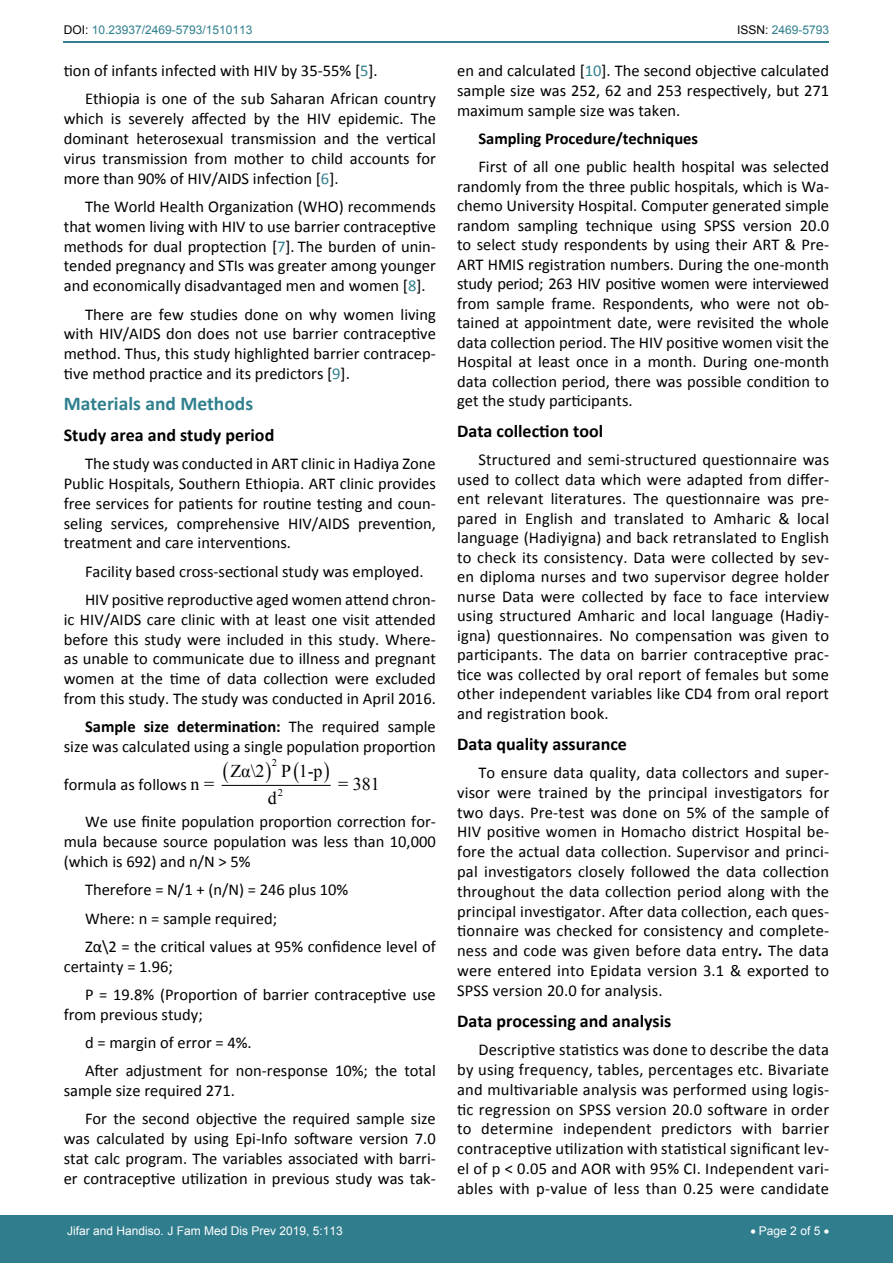
<style>
.page{position:relative;width:893px;height:1263px;background:#fff}
.page>*{position:absolute;margin:0;border:0;box-sizing:border-box;transform-origin:0 0}
.t1{font:700 19.5px "Calibri";color:#30808d}
.t2{font:700 18px "Calibri";color:#000}
.t3{font:18px "Times New Roman";color:#000}
.t4{font:16.5px/19.8px "Calibri";color:#000;text-align:justify}
.t5{font:700 16.5px "Calibri";color:#000}
.t6{font:12px "Arial";color:#fff}
.t7{font:12px "Arial";color:#30808d}
.t8{font:10.35px "Times New Roman";color:#000}
.s1{color:#000}
.s2{color:#30808d}
.s3{font-weight:700}
.s4{font-family:"Times New Roman";font-size:18px}
.s5{font-weight:700;font-style:italic}
</style>
<div class="page">
<hr style="left:64px;top:41px;width:765px;height:2px;background:#30808d">
<div style="left:0;top:1216px;width:893px;height:47px;background:#307d8d"></div>
<hr style="left:222px;top:785px;width:108px;height:1px;background:#000">
<p class="t7" style="left:64px;top:22px;width:190px"><span class="s1">DOI:</span> 10.23937/2469-5793/1510113</p>
<p class="t7" style="left:737px;top:22px;width:94px"><span class="s1">ISSN:</span> 2469-5793</p>
<p class="t4" style="left:85px;top:57px;width:352px;line-height:28.3px;text-indent:-21px">tion of infants infected with HIV by 35-55% [<span class="s2">5</span>].<br>Ethiopia is one of the sub Saharan African country</p>
<p class="t4" style="left:64px;top:109px;width:374px">which is severely affected by the HIV epidemic. The dominant heterosexual transmission and the vertical virus transmission from mother to child accounts for more than 90% of HIV/AIDS infection [<span class="s2">6</span>].</p>
<p class="t4" style="left:64px;top:197px;width:374px;text-indent:21px">The World Health Organization (WHO) recommends that women living with HIV to use barrier contraceptive methods for dual proptection [<span class="s2">7</span>]. The burden of unin&shy;tended pregnancy and STIs was greater among younger and economically disadvantaged men and women [<span class="s2">8</span>].</p>
<p class="t4" style="left:64px;top:304px;width:374px;text-indent:21px">There are few studies done on why women living with HIV/AIDS don does not use barrier contraceptive method. Thus, this study highlighted barrier contracep&shy;tive method practice and its predictors [<span class="s2">9</span>].</p>
<p class="t1" style="left:64px;top:391px;width:191px">Materials and Methods</p>
<p class="t2" style="left:64px;top:423px;width:212px">Study area and study period</p>
<p class="t4" style="left:64px;top:454px;width:374px;text-indent:21px">The study was conducted in ART clinic in Hadiya Zone Public Hospitals, Southern Ethiopia. ART clinic provides free services for patients for routine testing and coun&shy;seling services, comprehensive HIV/AIDS prevention, treatment and care interventions.</p>
<p class="t4" style="left:85px;top:557px;width:352px;line-height:28.3px">Facility based cross-sectional study was employed.<br>HIV positive reproductive aged women attend chron-</p>
<p class="t4" style="left:64px;top:609px;width:374px">ic HIV/AIDS care clinic with at least one visit attended before this study were included in this study. Where&shy;as unable to communicate due to illness and pregnant women at the time of data collection were excluded from this study. The study was conducted in April 2016.</p>
<p class="t4" style="left:64px;top:717px;width:374px;text-align:right"><span class="s3">Sample size determination:</span> The required sample size was calculated using a single population proportion</p>
<p class="t4" style="left:64px;top:775px;width:152px">formula as follows <span class="s4">n =</span></p>
<p class="t8" style="left:272px;top:756px;width:7px">2</p>
<p class="t3" style="left:230px;top:759px;width:94px">Zα\2 P 1-p</p>
<p class="t3" style="left:338px;top:772px;width:43px">= 381</p>
<p class="t8" style="left:278px;top:785px;width:7px">2</p>
<p class="t3" style="left:268px;top:786px;width:11px">d</p>
<p class="t4" style="left:64px;top:812px;width:374px;text-indent:21px">We use finite population proportion correction for&shy;mula because source population was less than 10,000 (which is 692) and n/N &gt; 5%</p>
<p class="t4" style="left:85px;top:875px;width:352px;line-height:28.3px;text-align:left">Therefore = N/1 + (n/N) = 246 plus 10%<br>Where: n = sample required;<br>Zα\2 = the critical values at 95% confidence level of</p>
<p class="t4" style="left:85px;top:952px;width:352px;line-height:28.3px;text-indent:-21px">certainty = 1.96;<br>P = 19.8% (Proportion of barrier contraceptive use</p>
<p class="t4" style="left:85px;top:1000px;width:352px;line-height:28.3px;text-align:left;text-indent:-21px">from previous study;<br>d = margin of error = 4%.<br>After adjustment for non-response 10%; the total</p>
<p class="t4" style="left:85px;top:1076px;width:352px;line-height:28.3px;text-indent:-21px">sample size required 271.<br>For the second objective the required sample size</p>
<p class="t4" style="left:64px;top:1129px;width:374px">was calculated by using Epi-Info software version 7.0 stat calc program. The variables associated with barri&shy;er contraceptive utilization in previous study was tak-</p>
<p class="t4" style="left:457px;top:61px;width:374px">en and calculated [<span class="s2">10</span>]. The second objective calculated sample size was 252, 62 and 253 respectively, but 271 maximum sample size was taken.</p>
<p class="t5" style="left:478px;top:128px;width:221px">Sampling Procedure/techniques</p>
<p class="t4" style="left:457px;top:157px;width:374px;text-indent:21px">First of all one public health hospital was selected randomly from the three public hospitals, which is Wa&shy;chemo University Hospital. Computer generated simple random sampling technique using SPSS version 20.0 to select study respondents by using their ART &amp; Pre-ART HMIS registration numbers. During the one-month study period; 263 HIV positive women were interviewed from sample frame. Respondents, who were not ob&shy;tained at appointment date, were revisited the whole data collection period. The HIV positive women visit the Hospital at least once in a month. During one-month data collection period, there was possible condition to get the study participants.</p>
<p class="t2" style="left:457px;top:420px;width:148px">Data collection tool</p>
<p class="t4" style="left:457px;top:450px;width:374px;text-indent:21px">Structured and semi-structured questionnaire was used to collect data which were adapted from differ&shy;ent relevant literatures. The questionnaire was pre&shy;pared in English and translated to Amharic &amp; local language (Hadiyigna) and back retranslated to English to check its consistency. Data were collected by sev&shy;en diploma nurses and two supervisor degree holder nurse Data were collected by face to face interview using structured Amharic and local language (Hadiy&shy;igna) questionnaires. No compensation was given to participants. The data on barrier contraceptive prac&shy;tice was collected by oral report of females but some other independent variables like CD4 from oral report and registration book.</p>
<p class="t2" style="left:457px;top:732px;width:171px">Data quality assurance</p>
<p class="t4" style="left:457px;top:763px;width:374px;text-indent:21px">To ensure data quality, data collectors and super&shy;visor were trained by the principal investigators for two days. Pre-test was done on 5% of the sample of HIV positive women in Homacho district Hospital be&shy;fore the actual data collection. Supervisor and princi&shy;pal investigators closely followed the data collection throughout the data collection period along with the principal investigator. After data collection, each ques&shy;tionnaire was checked for consistency and complete&shy;ness and code was given before data entry<span class="s5">.</span> The data were entered into Epidata version 3.1 &amp; exported to SPSS version 20.0 for analysis.</p>
<p class="t2" style="left:457px;top:1009px;width:216px">Data processing and analysis</p>
<p class="t4" style="left:457px;top:1040px;width:374px;text-indent:21px">Descriptive statistics was done to describe the data by using frequency, tables, percentages etc. Bivariate and multivariable analysis was performed using logis&shy;tic regression on SPSS version 20.0 software in order to determine independent predictors with barrier contraceptive utilization with statistical significant lev&shy;el of p &lt; 0.05 and AOR with 95% CI. Independent vari&shy;ables with p-value of less than 0.25 were candidate</p>
<p class="t6" style="left:67px;top:1222px;width:277px">Jifar and Handiso. J Fam Med Dis Prev 2019, 5:113</p>
<p class="t6" style="left:750px;top:1222px;width:80px">• Page 2 of 5 •</p>
</div>
